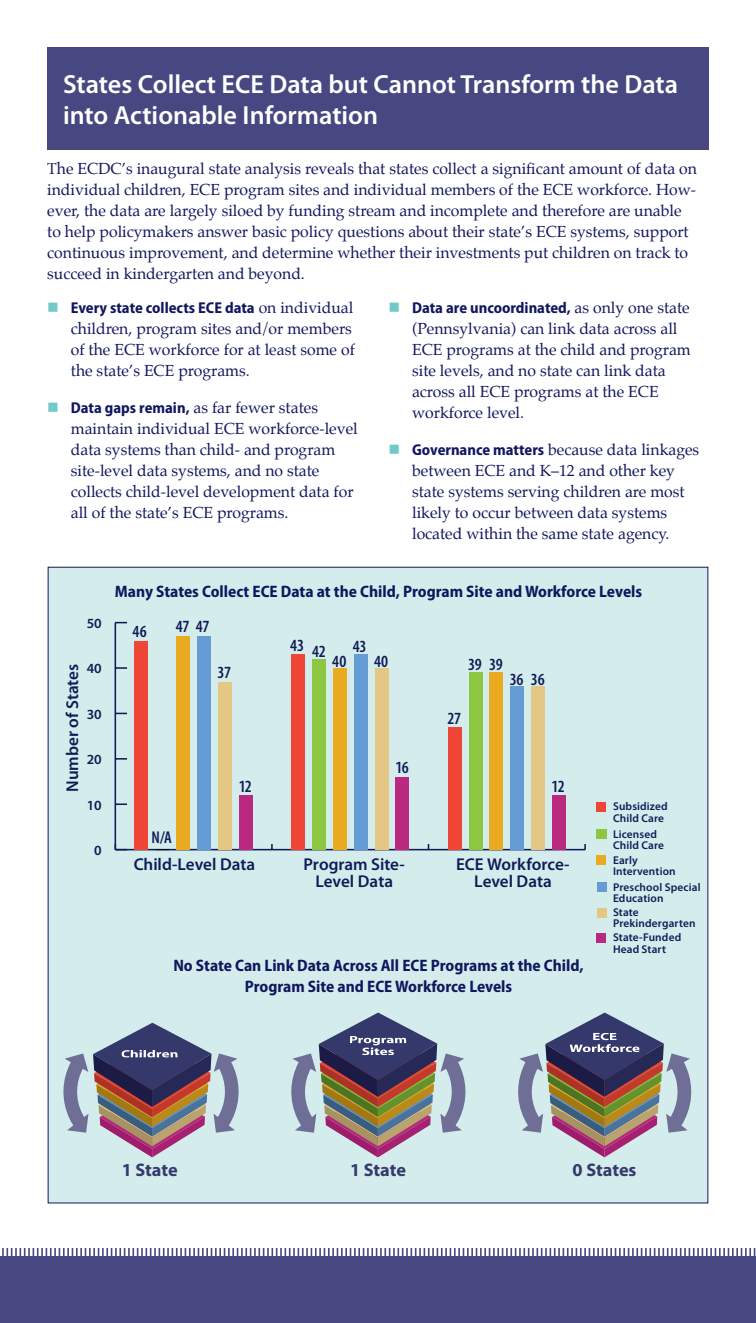
<style>
.page{position:relative;width:756px;height:1323px;background:#fff}
.page>*{position:absolute;margin:0;border:0;box-sizing:border-box;transform-origin:0 0}
.t1{font:600 26.25px/31.5px "Myriad Pro";color:#fff}
.t2{font:700 18.2px "Myriad Pro";letter-spacing:-.005em;color:#363a6e}
.t3{font:600 17.15px/17.2px "Myriad Pro";color:#111b57;text-align:center}
.t4{font:600 condensed 17.15px "Myriad Pro";letter-spacing:-.02em;color:#111b57}
.t5{font:700 semi-condensed 16.62px/21px "Myriad Pro";color:#11175e;text-align:center}
.t6{font:15.75px/21px "Palatino";color:#11175e}
.t7{font:700 semi-condensed 15.75px "Myriad Pro";color:#11175e}
.t8{font:600 14px "Myriad Pro";color:#111b57}
.t9{font:600 11.38px/11.4px "Myriad Pro";letter-spacing:.01em;color:#111b57}
.s1{font-family:"Palatino";font-weight:400;font-stretch:normal}
.s2{font-family:"Myriad Pro";font-weight:700;font-stretch:semi-condensed}
</style>
<div class="page">
<svg style="left:0;top:1248px;width:756px;height:9px"></svg>
<div style="left:0;top:1257px;width:756px;height:66px;background:#474881"></div>
<div style="left:48px;top:567px;width:660px;height:636px;background:#d4edec"></div>
<svg style="left:518px;top:1013px;width:173px;height:144px"></svg>
<svg style="left:291px;top:1013px;width:175px;height:144px"></svg>
<svg style="left:64px;top:1023px;width:175px;height:134px"></svg>
<div style="left:47px;top:47px;width:662px;height:103px;background:#474881"></div>
<hr style="left:115px;top:849px;width:470px;height:1px;background:#111b57">
<hr style="left:115px;top:623px;width:1px;height:227px;background:#111b57">
<svg style="left:116px;top:844px;width:11px;height:5px"></svg>
<svg style="left:116px;top:803px;width:11px;height:2px"></svg>
<svg style="left:116px;top:758px;width:11px;height:2px"></svg>
<svg style="left:116px;top:667px;width:11px;height:2px"></svg>
<svg style="left:115px;top:622px;width:12px;height:1px"></svg>
<div style="left:239px;top:795px;width:14px;height:55px;background:#ba297f"></div>
<div style="left:396px;top:777px;width:13px;height:73px;background:#ba297f"></div>
<div style="left:552px;top:795px;width:14px;height:55px;background:#ba297f"></div>
<div style="left:218px;top:682px;width:14px;height:168px;background:#e4c784"></div>
<div style="left:375px;top:668px;width:13px;height:182px;background:#e4c784"></div>
<div style="left:531px;top:686px;width:14px;height:164px;background:#e4c784"></div>
<div style="left:197px;top:636px;width:14px;height:214px;background:#659cd3"></div>
<div style="left:354px;top:654px;width:13px;height:196px;background:#659cd3"></div>
<div style="left:510px;top:686px;width:14px;height:164px;background:#659cd3"></div>
<div style="left:176px;top:636px;width:14px;height:214px;background:#ebab21"></div>
<div style="left:333px;top:668px;width:14px;height:182px;background:#ebab21"></div>
<div style="left:490px;top:673px;width:13px;height:177px;background:#ebab21"></div>
<svg style="left:156px;top:849px;width:13px;height:1px"></svg>
<div style="left:312px;top:659px;width:14px;height:191px;background:#8dc640"></div>
<div style="left:469px;top:673px;width:13px;height:177px;background:#8dc640"></div>
<div style="left:135px;top:641px;width:13px;height:209px;background:#ef4638"></div>
<div style="left:291px;top:654px;width:14px;height:196px;background:#ef4638"></div>
<div style="left:448px;top:727px;width:13px;height:123px;background:#ef4638"></div>
<div style="left:597px;top:908px;width:10px;height:10px;background:#e4c784"></div>
<div style="left:597px;top:934px;width:9px;height:9px;background:#ba297f"></div>
<div style="left:597px;top:803px;width:9px;height:9px;background:#ef4638"></div>
<div style="left:597px;top:829px;width:10px;height:10px;background:#8dc640"></div>
<div style="left:597px;top:856px;width:9px;height:9px;background:#ebab21"></div>
<div style="left:597px;top:882px;width:10px;height:10px;background:#659cd3"></div>
<h1 class="t1" style="left:63px;top:67px;width:617px">States Collect ECE Data but Cannot Transform the Data into Actionable Information</h1>
<p class="t6" style="left:47px;top:158px;width:651px">The ECDC’s inaugural state analysis reveals that states collect a significant amount of data on individual children, ECE program sites and individual members of the ECE workforce. How&shy;ever, the data are largely siloed by funding stream and incomplete and therefore are unable to help policymakers answer basic policy questions about their state’s ECE systems, support continuous improvement, and determine whether their investments put children on track to succeed in kindergarten and beyond.</p>
<p class="t7" style="left:71px;top:299px;width:284px">Every state collects ECE data <span class="s1">on individual</span></p>
<p class="t6" style="left:71px;top:318px;width:286px">children, program sites and/or members of the ECE workforce for at least some of the state’s ECE programs.</p>
<p class="t6" style="left:71px;top:397px;width:288px"><span class="s2">Data gaps remain,</span> as far fewer states maintain individual ECE workforce-level data systems than child- and program site-level data systems, and no state collects child-level development data for all of the state’s ECE programs.</p>
<p class="t7" style="left:412px;top:299px;width:279px">Data are uncoordinated, <span class="s1">as only one state</span></p>
<p class="t6" style="left:412px;top:318px;width:280px">(Pennsylvania) can link data across all ECE programs at the child and program site levels, and no state can link data across all ECE programs at the ECE workforce level.</p>
<p class="t6" style="left:412px;top:439px;width:289px"><span class="s2">Governance matters</span> because data linkages between ECE and K–12 and other key state systems serving children are most likely to occur between data systems located within the same state agency.</p>
<p class="t8" style="left:87px;top:614px;width:17px">50</p>
<p class="t3" style="left:63px;top:792px;width:130px;rotate:-90deg">Number of States</p>
<p class="t8" style="left:87px;top:660px;width:17px">40</p>
<p class="t8" style="left:87px;top:705px;width:17px">30</p>
<p class="t8" style="left:87px;top:751px;width:17px">20</p>
<p class="t8" style="left:87px;top:796px;width:17px">10</p>
<p class="t8" style="left:94px;top:841px;width:9px">0</p>
<p class="t5" style="left:115px;top:581px;width:529px">Many States Collect ECE Data at the Child, Program Site and Workforce Levels</p>
<p class="t4" style="left:133px;top:622px;width:16px">46</p>
<p class="t4" style="left:176px;top:617px;width:35px">47 47</p>
<p class="t4" style="left:218px;top:663px;width:15px">37</p>
<p class="t4" style="left:290px;top:639px;width:37px">43 42</p>
<p class="t4" style="left:353px;top:637px;width:15px">43</p>
<p class="t4" style="left:332px;top:652px;width:16px">40</p>
<p class="t4" style="left:374px;top:652px;width:16px">40</p>
<p class="t4" style="left:468px;top:655px;width:36px">39 39</p>
<p class="t4" style="left:447px;top:709px;width:15px">27</p>
<p class="t4" style="left:510px;top:670px;width:37px">36 36</p>
<p class="t4" style="left:395px;top:758px;width:15px">16</p>
<p class="t4" style="left:239px;top:777px;width:15px">12</p>
<p class="t4" style="left:551px;top:777px;width:15px">12</p>
<p class="t4" style="left:152px;top:828px;width:22px">N/A</p>
<p class="t3" style="left:134px;top:855px;width:123px">Child-Level Data</p>
<p class="t3" style="left:304px;top:855px;width:103px">Program Site-<br>Level Data</p>
<p class="t3" style="left:456px;top:855px;width:115px">ECE Workforce-<br>Level Data</p>
<p class="t4" style="left:453px;top:863px;width:15px">27</p>
<p class="t5" style="left:173px;top:955px;width:412px">No State Can Link Data Across All ECE Programs at the Child,<br>Program Site and ECE Workforce Levels</p>
<p class="t9" style="left:613px;top:801px;width:56px">Subsidized<br>Child Care</p>
<p class="t9" style="left:613px;top:828px;width:53px">Licensed<br>Child Care</p>
<p class="t9" style="left:613px;top:854px;width:64px">Early<br>Intervention</p>
<p class="t9" style="left:613px;top:881px;width:89px">Preschool Special<br>Education</p>
<p class="t9" style="left:613px;top:906px;width:84px">State<br>Prekindergarten</p>
<p class="t9" style="left:613px;top:932px;width:70px">State-Funded<br>Head Start</p>
<p class="t2" style="left:122px;top:1158px;width:58px">1 State</p>
<p class="t2" style="left:350px;top:1158px;width:58px">1 State</p>
<p class="t2" style="left:573px;top:1158px;width:65px">0 States</p>
</div>
